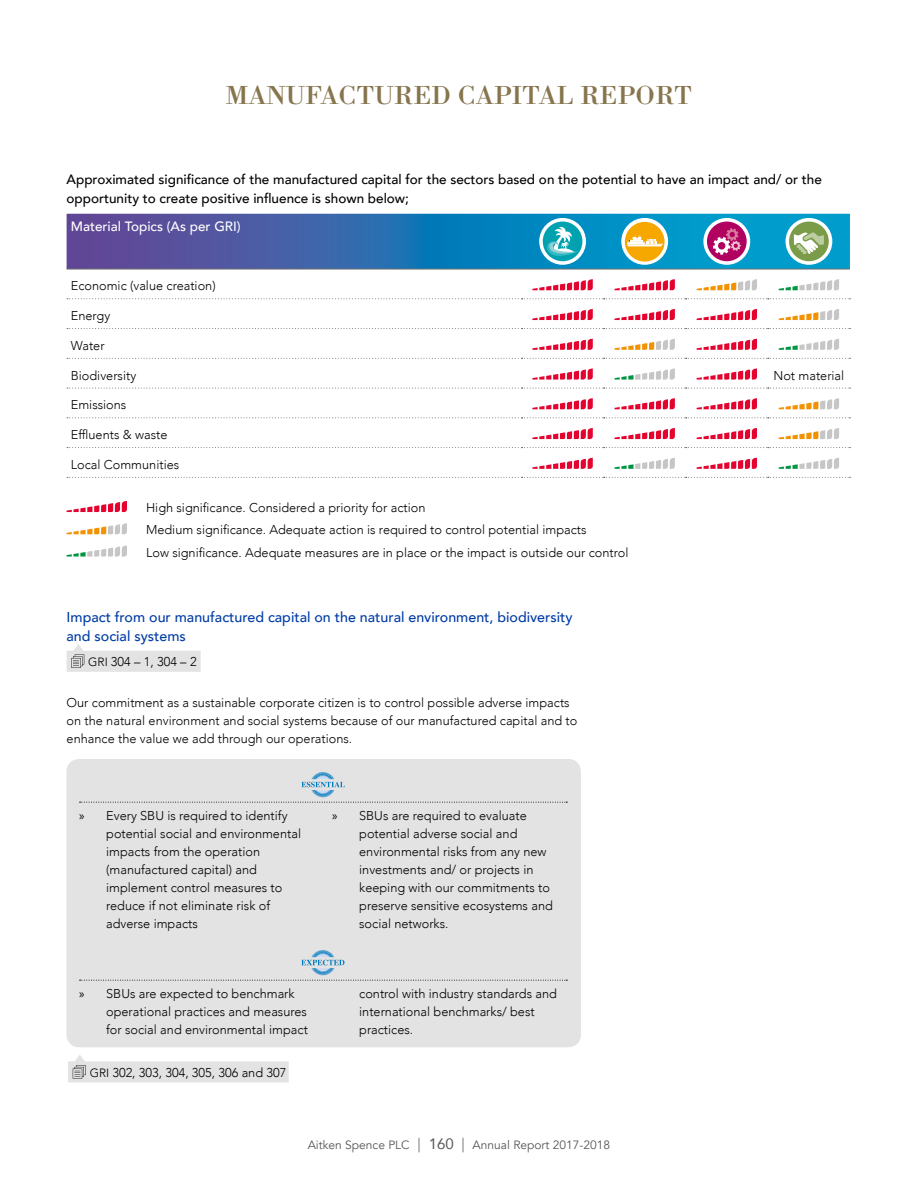
<style>
.page{position:relative;width:918px;height:1188px;background:#fff}
.page>*{position:absolute;margin:0;border:0;box-sizing:border-box;transform-origin:0 0}
.t1{font:27px "Bodoni Std";color:#86754d}
.t2{font:500 14.25px/19.5px "Avenir";color:#003da6}
.t3{font:500 13.5px/19.5px "Avenir";color:#000}
.t4{font:500 13.5px "Avenir";color:#fff}
.t5{font:300 12.75px/18px "Avenir";color:#000}
.t6{font:12px "Avenir";color:#575756}
.s1{font-size:12px}
.s2{font-family:"Myriad Pro";font-weight:400}
.s3{font-size:18.9px}
.s4{font-size:15px}
</style>
<div class="page">
<svg style="left:67px;top:298px;width:784px;height:1px"></svg>
<svg style="left:67px;top:328px;width:784px;height:1px"></svg>
<svg style="left:67px;top:358px;width:784px;height:1px"></svg>
<svg style="left:67px;top:388px;width:784px;height:1px"></svg>
<svg style="left:67px;top:417px;width:784px;height:1px"></svg>
<svg style="left:67px;top:447px;width:784px;height:1px"></svg>
<svg style="left:67px;top:477px;width:784px;height:1px"></svg>
<hr style="left:67px;top:269px;width:455px;height:1px;background:#706f6f">
<hr style="left:522px;top:269px;width:82px;height:1px;background:#706f6f">
<hr style="left:604px;top:269px;width:82px;height:1px;background:#706f6f">
<hr style="left:686px;top:269px;width:82px;height:1px;background:#706f6f">
<hr style="left:768px;top:269px;width:82px;height:1px;background:#706f6f">
<svg style="left:67px;top:214px;width:783px;height:55px;background:#3f7cae"></svg>
<svg style="left:532px;top:279px;width:61px;height:11px"></svg>
<svg style="left:615px;top:279px;width:60px;height:11px"></svg>
<svg style="left:697px;top:279px;width:60px;height:11px"></svg>
<svg style="left:779px;top:279px;width:60px;height:11px"></svg>
<svg style="left:532px;top:309px;width:61px;height:11px"></svg>
<svg style="left:615px;top:309px;width:60px;height:11px"></svg>
<svg style="left:697px;top:309px;width:60px;height:11px"></svg>
<svg style="left:779px;top:309px;width:60px;height:11px"></svg>
<svg style="left:532px;top:339px;width:61px;height:11px"></svg>
<svg style="left:615px;top:339px;width:60px;height:11px"></svg>
<svg style="left:697px;top:339px;width:60px;height:11px"></svg>
<svg style="left:779px;top:339px;width:60px;height:11px"></svg>
<svg style="left:532px;top:368px;width:61px;height:12px"></svg>
<svg style="left:615px;top:368px;width:60px;height:12px"></svg>
<svg style="left:697px;top:368px;width:60px;height:12px"></svg>
<svg style="left:532px;top:398px;width:61px;height:11px"></svg>
<svg style="left:615px;top:398px;width:60px;height:11px"></svg>
<svg style="left:697px;top:398px;width:60px;height:11px"></svg>
<svg style="left:779px;top:398px;width:60px;height:11px"></svg>
<svg style="left:532px;top:428px;width:61px;height:11px"></svg>
<svg style="left:615px;top:428px;width:60px;height:11px"></svg>
<svg style="left:697px;top:428px;width:60px;height:11px"></svg>
<svg style="left:779px;top:428px;width:60px;height:11px"></svg>
<svg style="left:532px;top:458px;width:61px;height:11px"></svg>
<svg style="left:615px;top:458px;width:60px;height:11px"></svg>
<svg style="left:697px;top:458px;width:60px;height:11px"></svg>
<svg style="left:779px;top:458px;width:60px;height:11px"></svg>
<svg style="left:67px;top:501px;width:60px;height:11px"></svg>
<svg style="left:67px;top:523px;width:60px;height:11px"></svg>
<svg style="left:67px;top:545px;width:60px;height:12px"></svg>
<svg style="left:67px;top:644px;width:134px;height:28px"></svg>
<div style="left:66px;top:759px;width:515px;height:288px;background:#e3e3e3;border-radius:13px"></div>
<svg style="left:80px;top:772px;width:487px;height:31px"></svg>
<svg style="left:80px;top:950px;width:487px;height:31px"></svg>
<svg style="left:68px;top:1055px;width:221px;height:27px"></svg>
<h1 class="t1" style="left:226px;top:79px;width:468px">MANUFACTURED CAPITAL REPORT</h1>
<p class="t3" style="left:67px;top:169px;width:757px">Approximated significance of the manufactured capital for the sectors based on the potential to have an impact and/ or the opportunity to create positive influence is shown below;</p>
<p class="t4" style="left:71px;top:215px;width:171px">Material Topics (As per GRI)</p>
<p class="t5" style="left:71px;top:277px;width:146px">Economic (value creation)</p>
<p class="t5" style="left:71px;top:307px;width:41px">Energy</p>
<p class="t5" style="left:71px;top:336px;width:35px">Water</p>
<p class="t5" style="left:71px;top:366px;width:67px">Biodiversity</p>
<p class="t5" style="left:773px;top:366px;width:72px">Not material</p>
<p class="t5" style="left:71px;top:396px;width:57px">Emissions</p>
<p class="t5" style="left:71px;top:426px;width:98px">Effluents &amp; waste</p>
<p class="t5" style="left:71px;top:455px;width:110px">Local Communities</p>
<p class="t5" style="left:146px;top:497px;width:484px;line-height:22.2px">High significance. Considered a priority for action<br>Medium significance. Adequate action is required to control potential impacts<br>Low significance. Adequate measures are in place or the impact is outside our control</p>
<p class="t2" style="left:67px;top:606px;width:508px">Impact from our manufactured capital on the natural environment, biodiversity and social systems</p>
<p class="t5" style="left:88px;top:653px;width:110px"><span class="s1">GRI</span> 304 – 1, 304 – 2</p>
<p class="t5" style="left:67px;top:693px;width:512px">Our commitment as a sustainable corporate citizen is to control possible adverse impacts on the natural environment and social systems because of our manufactured capital and to enhance the value we add through our operations.</p>
<p class="t5" style="left:106px;top:806px;width:196px;text-indent:-27px"><span class="s2">»</span> Every SBU is required to identify potential social and environmental impacts from the operation (manufactured capital) and implement control measures to reduce if not eliminate risk of adverse impacts</p>
<p class="t5" style="left:359px;top:806px;width:195px;text-indent:-27px"><span class="s2">»</span> SBUs are required to evaluate potential adverse social and environmental risks from any new investments and/ or projects in keeping with our commitments to preserve sensitive ecosystems and social networks.</p>
<p class="t5" style="left:106px;top:984px;width:203px;text-indent:-27px"><span class="s2">»</span> SBUs are expected to benchmark operational practices and measures for social and environmental impact</p>
<p class="t5" style="left:359px;top:984px;width:199px">control with industry standards and international benchmarks/ best practices.</p>
<p class="t5" style="left:90px;top:1064px;width:198px"><span class="s1">GRI</span> 302, 303, 304, 305, 306 and 307</p>
<p class="t6" style="left:308px;top:1138px;width:304px">Aitken Spence PLC <span class="s3">|</span> <span class="s4">160</span> <span class="s3">|</span> Annual Report 2017-2018</p>
</div>
